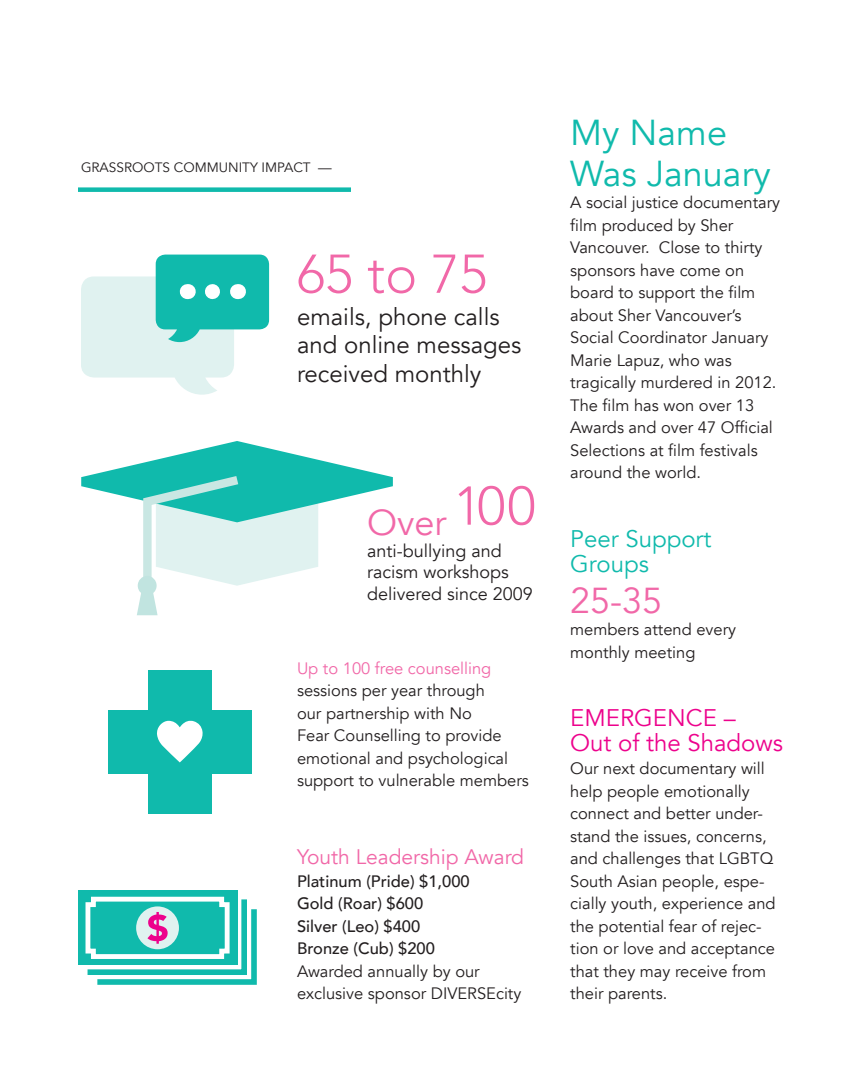
<style>
.page{position:relative;width:864px;height:1080px;background:#fff}
.page>*{position:absolute;margin:0;border:0;box-sizing:border-box;transform-origin:0 0}
.t1{font:300 54px "Avenir";color:#f168a8}
.t2{font:36px/40.8px "Avenir";color:#10baac}
.t3{font:36px "Avenir";color:#f168a8}
.t4{font:24px/28.8px "Avenir";color:#231f20}
.t5{font:24px/25.5px "Avenir";color:#ed028c}
.t6{font:24px/25.5px "Avenir";color:#10baac}
.t7{font:21px "Avenir";color:#f168a8}
.t8{font:18px/21.6px "Avenir";color:#231f20}
.t9{font:16.5px/22.5px "Avenir";color:#231f20}
.t10{font:500 16.5px/22.5px "Avenir";color:#231f20}
.t11{font:16.5px "Avenir";color:#f168a8}
.t12{font:13.5px "Avenir";color:#231f20}
</style>
<div class="page">
<div style="left:78px;top:187px;width:273px;height:5px;background:#10baac"></div>
<svg style="left:81px;top:441px;width:312px;height:174px"></svg>
<div style="left:78px;top:891px;width:159px;height:74px;background:#10baac"></div>
<svg style="left:85px;top:894px;width:172px;height:91px"></svg>
<svg style="left:81px;top:255px;width:188px;height:140px"></svg>
<div style="left:148px;top:670px;width:64px;height:143px;background:#10baac"></div>
<div style="left:108px;top:710px;width:144px;height:64px;background:#10baac"></div>
<svg style="left:157px;top:720px;width:46px;height:42px"></svg>
<p class="t12" style="left:81px;top:159px;width:252px">GRASSROOTS COMMUNITY IMPACT —</p>
<h1 class="t1" style="left:297px;top:242px;width:192px">65 to 75</h1>
<h3 class="t4" style="left:297px;top:302px;width:226px">emails, phone calls and online messages received monthly</h3>
<h1 class="t1" style="left:453px;top:474px;width:84px">100</h1>
<h2 class="t3" style="left:367px;top:501px;width:81px">Over</h2>
<p class="t8" style="left:367px;top:540px;width:167px">anti-bullying and racism workshops delivered since 2009</p>
<p class="t11" style="left:297px;top:658px;width:196px">Up to 100 free counselling</p>
<p class="t9" style="left:297px;top:680px;width:233px">sessions per year through<br>our partnership with No<br>Fear Counselling to provide emotional and psychological support to vulnerable members</p>
<p class="t7" style="left:297px;top:844px;width:229px">Youth Leadership Award</p>
<p class="t10" style="left:297px;top:869px;width:174px">Platinum (Pride) $1,000<br>Gold (Roar) $600<br>Silver (Leo) $400<br>Bronze (Cub) $200</p>
<p class="t9" style="left:297px;top:960px;width:226px">Awarded annually by our exclusive sponsor DIVERSEcity</p>
<h2 class="t2" style="left:570px;top:113px;width:202px">My Name<br>Was January</h2>
<p class="t9" style="left:570px;top:192px;width:211px">A social justice documentary film produced by Sher<br>Vancouver. Close to thirty sponsors have come on board to support the film about Sher Vancouver’s<br>Social Coordinator January<br>Marie Lapuz, who was tragically murdered in 2012.<br>The film has won over 13<br>Awards and over 47 Official<br>Selections at film festivals around the world.</p>
<h3 class="t6" style="left:570px;top:526px;width:143px">Peer Support<br>Groups</h3>
<h2 class="t3" style="left:570px;top:579px;width:94px">25-35</h2>
<p class="t9" style="left:570px;top:619px;width:167px">members attend every monthly meeting</p>
<h3 class="t5" style="left:570px;top:705px;width:214px">EMERGENCE –<br>Out of the Shadows</h3>
<p class="t9" style="left:570px;top:757px;width:207px">Our next documentary will help people emotionally connect and better under&shy;stand the issues, concerns, and challenges that LGBTQ<br>South Asian people, espe&shy;cially youth, experience and the potential fear of rejec&shy;tion or love and acceptance that they may receive from their parents.</p>
</div>
